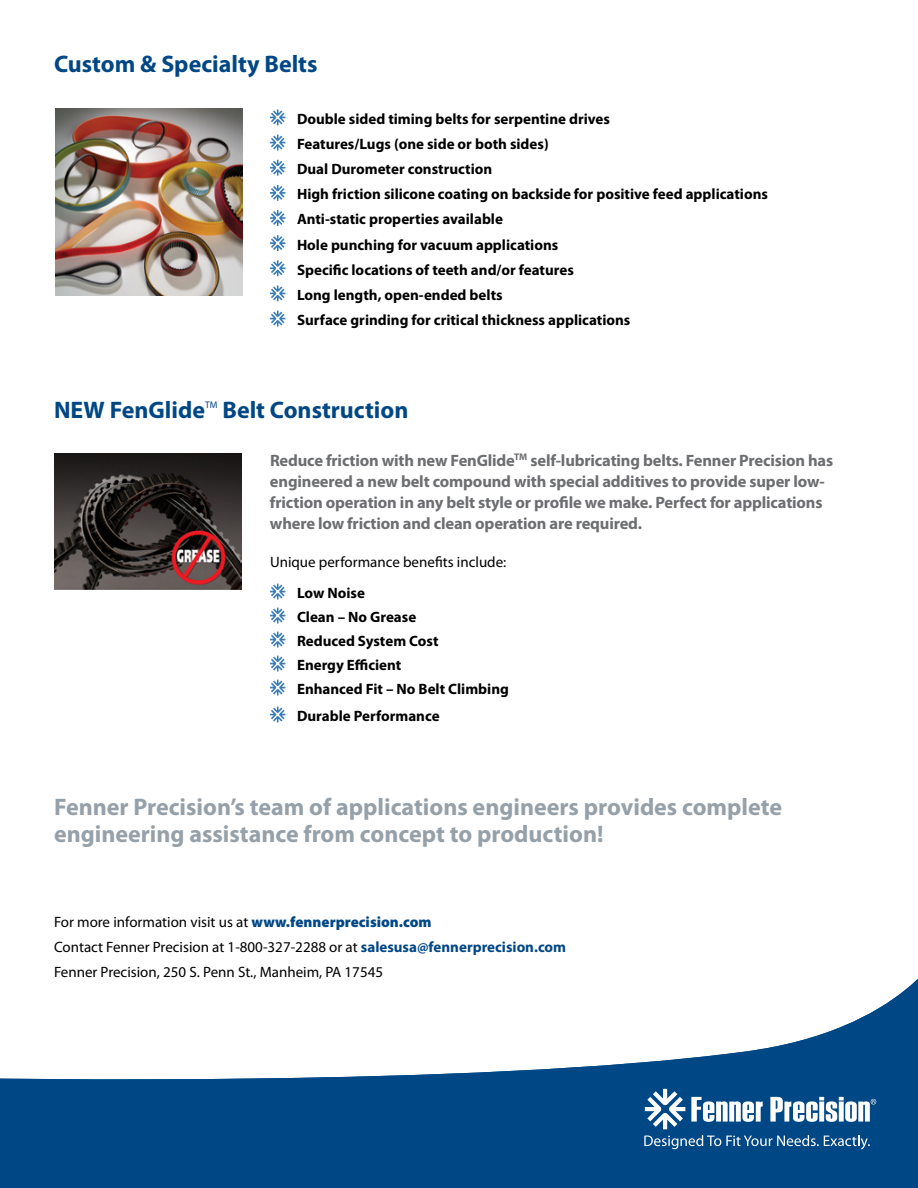
<style>
.page{position:relative;width:918px;height:1188px;background:#fff}
.page>*{position:absolute;margin:0;border:0;box-sizing:border-box;transform-origin:0 0}
.t1{font:700 24px/27px "Myriad Pro";color:#95a0a9}
.t2{font:700 24px "Myriad Pro";color:#004785}
.t3{font:700 16.5px/21px "Myriad Pro";letter-spacing:-.01em;color:#6d6e71}
.t4{font:700 15px "Myriad Pro";color:#000}
.t5{font:15px "Myriad Pro";color:#000}
.t6{font:9.6px "Myriad Pro";color:#004785}
.s1{font-weight:900;color:#004785}
.s2{font-weight:700;color:#004785}
</style>
<div class="page">
<svg style="left:0;top:978px;width:918px;height:210px;fill:#004785"></svg>
<svg style="left:645px;top:1089px;width:40px;height:40px"></svg>
<svg style="left:691px;top:1097px;width:72px;height:25px"></svg>
<svg style="left:770px;top:1097px;width:106px;height:25px"></svg>
<svg style="left:644px;top:1135px;width:226px;height:14px;background:#366e9e"></svg>
<svg style="left:270px;top:109px;width:15px;height:16px"></svg>
<svg style="left:270px;top:135px;width:15px;height:16px"></svg>
<svg style="left:270px;top:160px;width:15px;height:16px"></svg>
<svg style="left:270px;top:185px;width:15px;height:16px"></svg>
<svg style="left:270px;top:210px;width:15px;height:16px"></svg>
<svg style="left:270px;top:235px;width:15px;height:16px"></svg>
<svg style="left:270px;top:260px;width:15px;height:16px"></svg>
<svg style="left:270px;top:285px;width:15px;height:16px"></svg>
<svg style="left:270px;top:311px;width:15px;height:15px"></svg>
<svg style="left:270px;top:584px;width:15px;height:15px"></svg>
<svg style="left:270px;top:608px;width:15px;height:15px"></svg>
<svg style="left:270px;top:632px;width:15px;height:15px"></svg>
<svg style="left:270px;top:656px;width:15px;height:15px"></svg>
<svg style="left:270px;top:680px;width:15px;height:15px"></svg>
<svg style="left:270px;top:707px;width:15px;height:15px"></svg>
<img style="left:54px;top:454px;width:188px;height:135px">
<img style="left:55px;top:108px;width:187px;height:187px">
<p class="t2" style="left:54px;top:48px;width:265px">Custom &amp; Specialty Belts</p>
<p class="t4" style="left:297px;top:109px;width:315px">Double sided timing belts for serpentine drives</p>
<p class="t4" style="left:297px;top:134px;width:253px">Features/Lugs (one side or both sides)</p>
<p class="t4" style="left:297px;top:159px;width:197px">Dual Durometer construction</p>
<p class="t4" style="left:297px;top:184px;width:472px">High friction silicone coating on backside for positive feed applications</p>
<p class="t4" style="left:297px;top:210px;width:208px">Anti-static properties available</p>
<p class="t4" style="left:297px;top:235px;width:263px">Hole punching for vacuum applications</p>
<p class="t4" style="left:297px;top:260px;width:278px">Specific locations of teeth and/or features</p>
<p class="t4" style="left:297px;top:285px;width:207px">Long length, open-ended belts</p>
<p class="t4" style="left:297px;top:310px;width:335px">Surface grinding for critical thickness applications</p>
<p class="t2" style="left:54px;top:394px;width:153px">NEW FenGlide</p>
<p class="t6" style="left:205px;top:398px;width:14px">TM</p>
<p class="t2" style="left:222px;top:394px;width:188px">Belt Construction</p>
<p class="t3" style="left:270px;top:449px;width:565px">Reduce friction with new FenGlide<sup>TM</sup> self-lubricating belts. Fenner Precision has engineered a new belt compound with special additives to provide super low&shy;friction operation in any belt style or profile we make. Perfect for applications where low friction and clean operation are required.</p>
<p class="t5" style="left:270px;top:553px;width:238px">Unique performance benefits include:</p>
<p class="t4" style="left:297px;top:583px;width:69px">Low Noise</p>
<p class="t4" style="left:297px;top:607px;width:121px">Clean – No Grease</p>
<p class="t4" style="left:297px;top:631px;width:143px">Reduced System Cost</p>
<p class="t4" style="left:297px;top:655px;width:106px">Energy Efficient</p>
<p class="t4" style="left:297px;top:679px;width:213px">Enhanced Fit – No Belt Climbing</p>
<p class="t4" style="left:297px;top:706px;width:144px">Durable Performance</p>
<p class="t1" style="left:54px;top:793px;width:730px">Fenner Precision’s team of applications engineers provides complete engineering assistance from concept to production!</p>
<p class="t5" style="left:54px;top:913px;width:379px">For more information visit us at <span class="s1">www.fennerprecision.com</span></p>
<p class="t5" style="left:54px;top:938px;width:514px">Contact Fenner Precision at 1-800-327-2288 or at <span class="s2">salesusa@fennerprecision.com</span></p>
<p class="t5" style="left:54px;top:962px;width:331px">Fenner Precision, 250 S. Penn St., Manheim, PA 17545</p>
</div>
